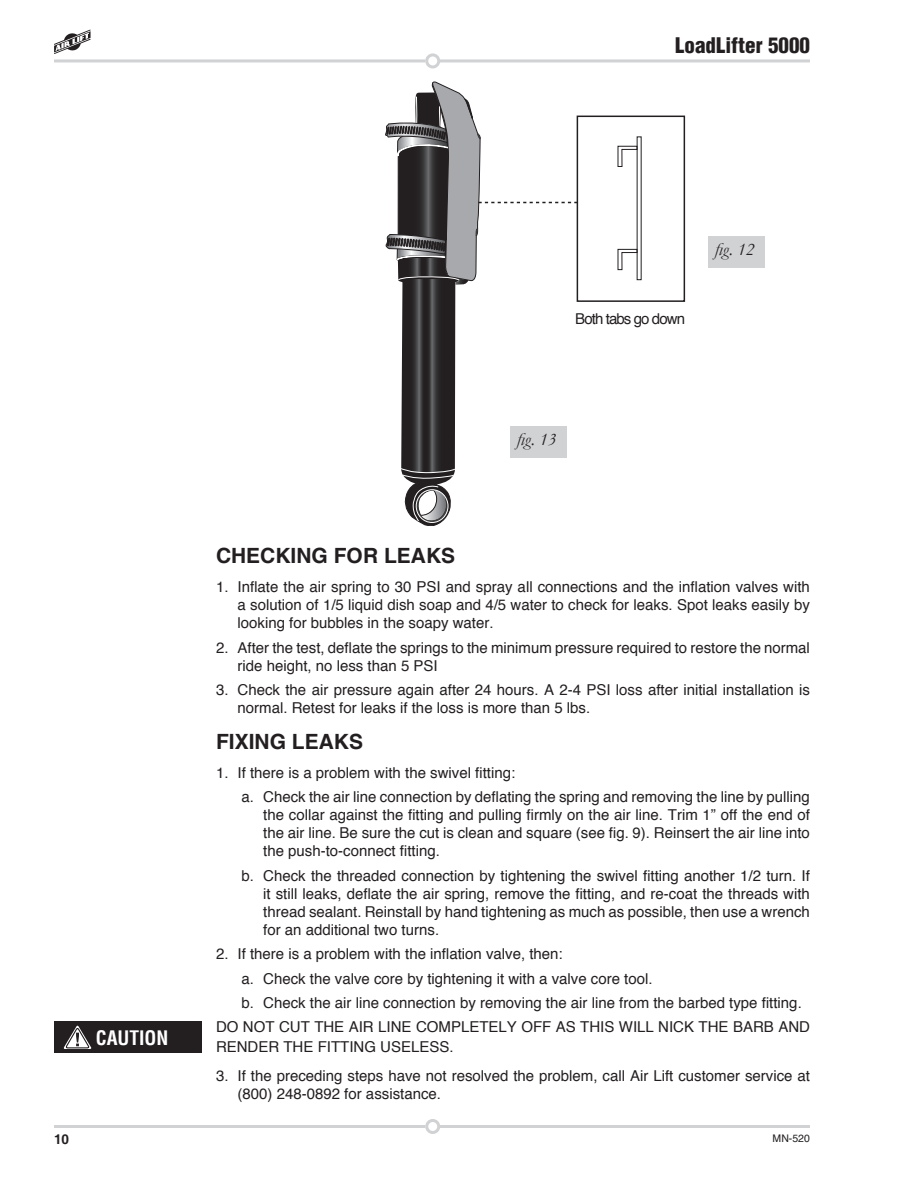
<style>
.page{position:relative;width:918px;height:1188px;background:#fff}
.page>*{position:absolute;margin:0;border:0;box-sizing:border-box;transform-origin:0 0}
.t1{font:700 21px "Helvetica";color:#231f20}
.t2{font:900 condensed 21px "Helvetica";color:#231f20}
.t3{font:700 condensed 19.5px "Helvetica";color:#fff}
.t4{font:italic 18px "Garamond";color:#231f20}
.t5{font:15px/18px "Helvetica";color:#231f20}
.t6{font:15px "Helvetica";letter-spacing:-.06em;color:#231f20}
.t7{font:700 13.5px "Helvetica";color:#231f20}
.t8{font:10.5px "Helvetica";color:#231f20}
</style>
<div class="page">
<hr style="left:439px;top:59px;width:371px;height:3px;background:#d1d2d4">
<div style="left:425px;top:53px;width:15px;height:15px;border:3px solid #d1d2d4;border-radius:50%"></div>
<hr style="left:54px;top:59px;width:371px;height:3px;background:#d1d2d4">
<hr style="left:439px;top:1125px;width:371px;height:3px;background:#d1d2d4">
<div style="left:425px;top:1119px;width:15px;height:15px;border:3px solid #d1d2d4;border-radius:50%"></div>
<hr style="left:54px;top:1125px;width:371px;height:3px;background:#d1d2d4">
<svg style="left:54px;top:29px;width:37px;height:25px"></svg>
<div style="left:54px;top:1022px;width:148px;height:31px;background:#231f20"></div>
<svg style="left:63px;top:1025px;width:29px;height:24px"></svg>
<svg style="left:617px;top:145px;width:21px;height:22px"></svg>
<svg style="left:617px;top:249px;width:21px;height:21px"></svg>
<div style="left:577px;top:116px;width:108px;height:186px;border:2px solid #231f20"></div>
<div style="left:708px;top:236px;width:56px;height:31px;background:#d1d2d4"></div>
<svg style="left:385px;top:82px;width:193px;height:444px"></svg>
<h1 class="t2" style="left:675px;top:32px;width:136px">LoadLifter 5000</h1>
<h2 class="t3" style="left:96px;top:1025px;width:74px">CAUTION</h2>
<p class="t6" style="left:575px;top:309px;width:111px">Both tabs go down</p>
<p class="t4" style="left:715px;top:237px;width:41px">fig. 12</p>
<p class="t4" style="left:517px;top:427px;width:41px">fig. 13</p>
<h1 class="t1" style="left:216px;top:543px;width:241px">CHECKING FOR LEAKS</h1>
<p class="t5" style="left:238px;top:578px;width:574px;text-align:justify;text-indent:-22px">1. Inflate the air spring to 30 PSI and spray all connections and the inflation valves with a solution of 1/5 liquid dish soap and 4/5 water to check for leaks. Spot leaks easily by looking for bubbles in the soapy water.</p>
<p class="t5" style="left:238px;top:638px;width:574px;text-indent:-22px">2. After the test, deflate the springs to the minimum pressure required to restore the normal ride height, no less than 5 PSI</p>
<p class="t5" style="left:238px;top:681px;width:574px;text-indent:-22px">3. Check the air pressure again after 24 hours. A 2-4 PSI loss after initial installation is normal. Retest for leaks if the loss is more than 5 lbs.</p>
<h1 class="t1" style="left:216px;top:729px;width:149px">FIXING LEAKS</h1>
<p class="t5" style="left:242px;top:760px;width:570px;line-height:24.5px;text-indent:-26px">1. If there is a problem with the swivel fitting:<br>a. Check the air line connection by deflating the spring and removing the line by pulling</p>
<p class="t5" style="left:263px;top:806px;width:548px;text-align:justify">the collar against the fitting and pulling firmly on the air line. Trim 1” off the end of the air line. Be sure the cut is clean and square (see fig. 9). Reinsert the air line into the push-to-connect fitting.</p>
<p class="t5" style="left:263px;top:866px;width:548px;text-align:justify;text-indent:-22px">b. Check the threaded connection by tightening the swivel fitting another 1/2 turn. If it still leaks, deflate the air spring, remove the fitting, and re-coat the threads with thread sealant. Reinstall by hand tightening as much as possible, then use a wrench for an additional two turns.</p>
<p class="t5" style="left:216px;top:945px;width:348px">2. If there is a problem with the inflation valve, then:</p>
<p class="t5" style="left:242px;top:969px;width:412px">a. Check the valve core by tightening it with a valve core tool.</p>
<p class="t5" style="left:242px;top:994px;width:562px">b. Check the air line connection by removing the air line from the barbed type fitting.</p>
<p class="t5" style="left:216px;top:1018px;width:596px">DO NOT CUT THE AIR LINE COMPLETELY OFF AS THIS WILL NICK THE BARB AND</p>
<p class="t5" style="left:216px;top:1037px;width:239px">RENDER THE FITTING USELESS.</p>
<p class="t5" style="left:238px;top:1066px;width:574px;text-indent:-22px">3. If the preceding steps have not resolved the problem, call Air Lift customer service at (800) 248-0892 for assistance.</p>
<p class="t7" style="left:54px;top:1131px;width:17px">10</p>
<p class="t8" style="left:773px;top:1132px;width:39px">MN-520</p>
</div>
